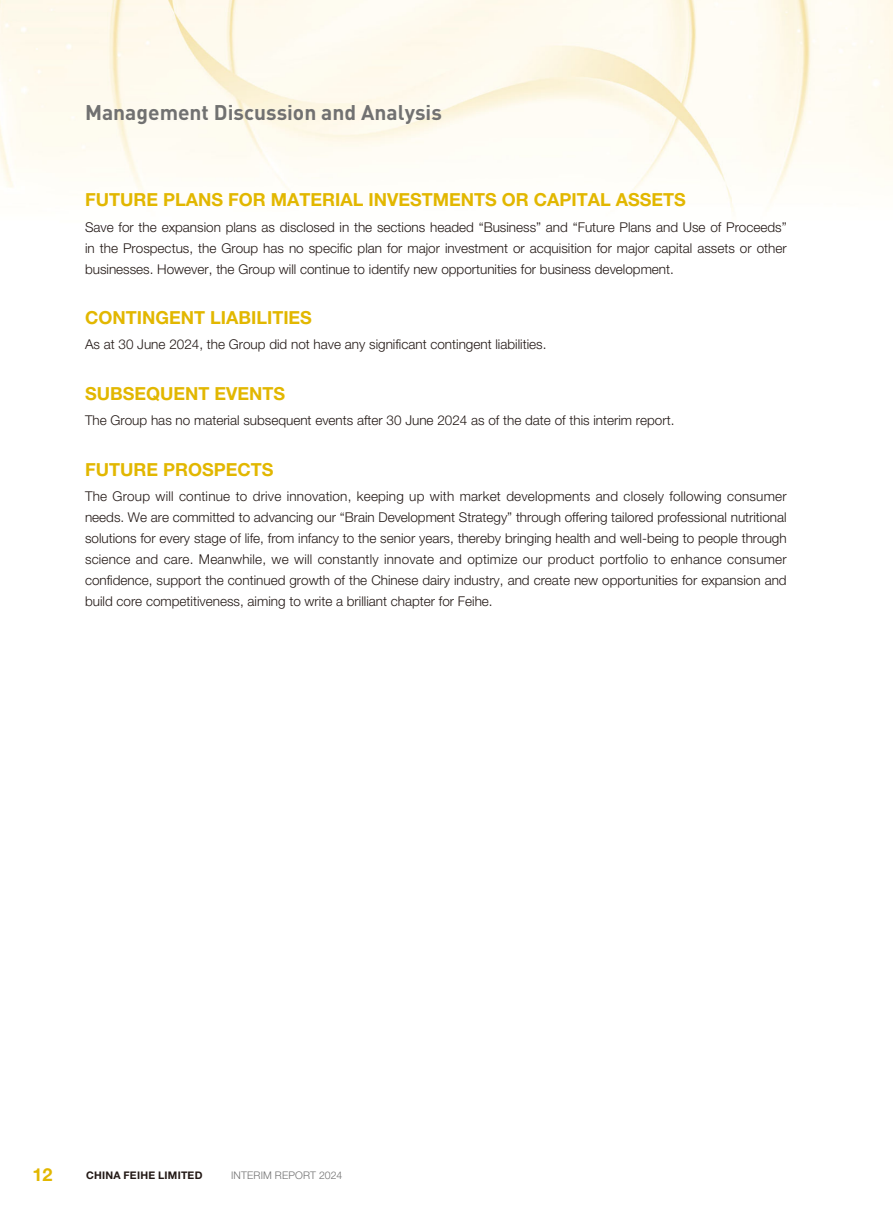
<style>
.page{position:relative;width:893px;height:1212px;background:#fff}
.page>*{position:absolute;margin:0;border:0;box-sizing:border-box;transform-origin:0 0}
.t1{font:700 21px "DIN Pro";color:#717171}
.t2{font:700 18px "Helvetica Neue LT Std";color:#e2b700}
.t3{font:300 13.5px/21px "Helvetica Neue LT Std";color:#231916;text-align:justify}
.t4{font:700 10.5px "Helvetica Neue LT Std";letter-spacing:.025em;color:#231916}
.t5{font:300 10.5px "Helvetica Neue LT Std";letter-spacing:.015em;color:#717171}
</style>
<div class="page">
<img style="left:0;top:0;width:893px;height:212px">
<h1 class="t1" style="left:85px;top:105px;width:358px">Management Discussion and Analysis</h1>
<h2 class="t2" style="left:85px;top:193px;width:602px">FUTURE PLANS FOR MATERIAL INVESTMENTS OR CAPITAL ASSETS</h2>
<p class="t3" style="left:85px;top:218px;width:703px">Save for the expansion plans as disclosed in the sections headed “Business” and “Future Plans and Use of Proceeds” in the Prospectus, the Group has no specific plan for major investment or acquisition for major capital assets or other businesses. However, the Group will continue to identify new opportunities for business development.</p>
<h2 class="t2" style="left:85px;top:311px;width:228px">CONTINGENT LIABILITIES</h2>
<p class="t3" style="left:85px;top:336px;width:463px">As at 30 June 2024, the Group did not have any significant contingent liabilities.</p>
<h2 class="t2" style="left:85px;top:387px;width:202px">SUBSEQUENT EVENTS</h2>
<p class="t3" style="left:85px;top:411px;width:591px">The Group has no material subsequent events after 30 June 2024 as of the date of this interim report.</p>
<h2 class="t2" style="left:85px;top:463px;width:190px">FUTURE PROSPECTS</h2>
<p class="t3" style="left:85px;top:487px;width:703px">The Group will continue to drive innovation, keeping up with market developments and closely following consumer needs. We are committed to advancing our “Brain Development Strategy” through offering tailored professional nutritional solutions for every stage of life, from infancy to the senior years, thereby bringing health and well-being to people through science and care. Meanwhile, we will constantly innovate and optimize our product portfolio to enhance consumer confidence, support the continued growth of the Chinese dairy industry, and create new opportunities for expansion and build core competitiveness, aiming to write a brilliant chapter for Feihe.</p>
<h2 class="t2" style="left:33px;top:1168px;width:22px">12</h2>
<p class="t4" style="left:86px;top:1171px;width:118px">CHINA FEIHE LIMITED</p>
<p class="t5" style="left:231px;top:1171px;width:113px">INTERIM REPORT 2024</p>
</div>
